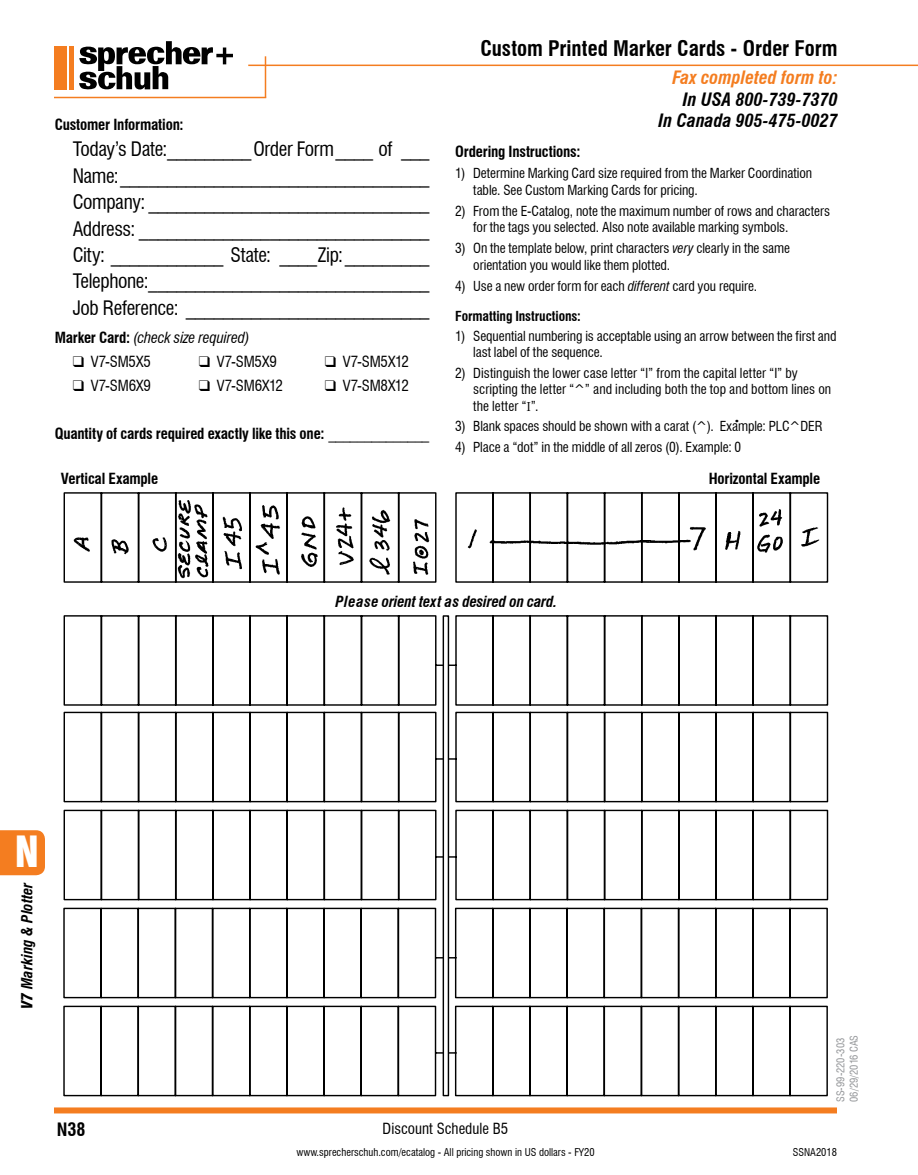
<style>
.page{position:relative;width:918px;height:1175px;background:#fff}
.page>*{position:absolute;margin:0;border:0;box-sizing:border-box;transform-origin:0 0}
.t1{font:900 condensed 42px "Swiss 721 BT";color:#fff}
.t2{font:700 condensed 21px "Swiss 721 BT";color:#000}
.t3{font:condensed 19.5px/26.4px "Swiss 721 BT";letter-spacing:-.02em;color:#000;text-align:justify}
.t4{font:italic 700 condensed 18px/21.6px "Swiss 721 BT";color:#000;text-align:right}
.t5{font:italic 700 condensed 18px "Swiss 721 BT";color:#f47d20}
.t6{font:700 condensed 18px "Swiss 721 BT";color:#000}
.t7{font:italic 700 18px "Times New Roman";color:#000}
.t8{font:700 condensed 15px "Swiss 721 BT";letter-spacing:-.015em;color:#000}
.t9{font:condensed 15px "Swiss 721 BT";color:#000}
.t10{font:italic 700 condensed 15px "Swiss 721 BT";letter-spacing:-.01em;color:#000}
.t11{font:italic condensed 15px "Swiss 721 BT";letter-spacing:-.01em;color:#000}
.t12{font:condensed 13.5px/16.5px "Swiss 721 BT";letter-spacing:-.005em;color:#000}
.t13{font:condensed 10.5px "Swiss 721 BT";color:#000}
.t14{font:condensed 10.5px/13.5px "Swiss 721 BT";letter-spacing:.005em;color:#939598}
.s1{font-style:italic}
.s2{font-weight:700}
.s3{font-family:"Adobe Garamond Pro";font-stretch:normal}
.s4{font-weight:700;font-style:normal}
.s5{font-weight:400}
.s6{font-weight:900}
</style>
<div class="page">
<div style="left:0;top:830px;width:45px;height:45px;background:#f47d20"></div>
<div style="left:54px;top:1107px;width:783px;height:6px;background:#f47d20"></div>
<hr style="left:248px;top:65px;width:670px;height:1px;background:#f47d20">
<hr style="left:265px;top:56px;width:1px;height:41px;background:#f47d20">
<hr style="left:54px;top:97px;width:212px;height:1px;background:#f47d20">
<svg style="left:79px;top:41px;width:154px;height:49px"></svg>
<div style="left:54px;top:46px;width:13px;height:44px;background:#f47d20"></div>
<hr style="left:69px;top:46px;width:4px;height:44px;background:#f47d20">
<svg style="left:63px;top:492px;width:765px;height:605px"></svg>
<div style="left:443px;top:616px;width:5px;height:479px;background:#fff"></div>
<div style="left:443px;top:615px;width:6px;height:481px;border:1px solid #000"></div>
<img style="left:74px;top:494px;width:745px;height:91px">
<h2 class="t2" style="left:481px;top:36px;width:359px">Custom Printed Marker Cards - Order Form</h2>
<h3 class="t5" style="left:673px;top:67px;width:167px">Fax completed form to:</h3>
<h3 class="t4" style="left:658px;top:88px;width:181px">In USA 800-739-7370<br>In Canada 905-475-0027</h3>
<p class="t8" style="left:455px;top:142px;width:127px">Ordering Instructions:</p>
<p class="t12" style="left:473px;top:165px;width:340px;text-indent:-18px">1) Determine Marking Card size required from the Marker Coordination table. See Custom Marking Cards for pricing.</p>
<p class="t12" style="left:473px;top:202px;width:358px;text-indent:-18px">2) From the E-Catalog, note the maximum number of rows and characters for the tags you selected. Also note available marking symbols.</p>
<p class="t12" style="left:473px;top:240px;width:318px;text-indent:-18px">3) On the template below, print characters <span class="s1">very</span> clearly in the same orientation you would like them plotted.</p>
<p class="t12" style="left:455px;top:272px;width:303px;line-height:29.2px">4) Use a new order form for each <span class="s1">different</span> card you require.<br><span class="s2">Formatting Instructions:</span></p>
<p class="t12" style="left:473px;top:328px;width:365px;text-indent:-18px">1) Sequential numbering is acceptable using an arrow between the first and last label of the sequence.</p>
<p class="t12" style="left:473px;top:365px;width:360px;text-indent:-18px">2) Distinguish the lower case letter “l” from the capital letter “I” by scripting the letter “^” and including both the top and bottom lines on the letter “<span class="s3">I</span>”.</p>
<p class="t12" style="left:455px;top:418px;width:369px">3) Blank spaces should be shown with a carat (^). Example: PLC^DER</p>
<p class="t12" style="left:455px;top:439px;width:288px">4) Place a “dot” in the middle of all zeros (0). Example: 0</p>
<p class="t8" style="left:55px;top:115px;width:130px">Customer Information:</p>
<p class="t3" style="left:73px;top:136px;width:358px">Today’s Date:_________Order Form____ of ___ Name:_________________________________ Company: ______________________________ Address: _______________________________ City: ____________ State: ____Zip:_________ Telephone:______________________________ Job Reference: __________________________</p>
<p class="t11" style="left:55px;top:329px;width:196px"><span class="s4">Marker Card:</span> (check size required)</p>
<p class="t9" style="left:73px;top:353px;width:80px">❑ V7-SM5X5</p>
<p class="t9" style="left:199px;top:353px;width:80px">❑ V7-SM5X9</p>
<p class="t9" style="left:325px;top:353px;width:86px">❑ V7-SM5X12</p>
<p class="t9" style="left:73px;top:377px;width:80px">❑ V7-SM6X9</p>
<p class="t9" style="left:199px;top:377px;width:86px">❑ V7-SM6X12</p>
<p class="t9" style="left:325px;top:377px;width:86px">❑ V7-SM8X12</p>
<p class="t8" style="left:55px;top:425px;width:376px">Quantity of cards required exactly like this one: <span class="s5">______________</span></p>
<p class="t8" style="left:61px;top:469px;width:99px">Vertical Example</p>
<p class="t8" style="left:709px;top:469px;width:113px">Horizontal Example</p>
<h3 class="t7" style="left:736px;top:403px;width:6px">.</h3>
<p class="t10" style="left:335px;top:592px;width:223px">Please orient text as desired on card.</p>
<h1 class="t1" style="left:14px;top:826px;width:26px">N</h1>
<p class="t10" style="left:18px;top:1009px;width:129px;rotate:-90deg"><span class="s6">V7</span> Marking &amp; Plotter</p>
<h3 class="t6" style="left:57px;top:1118px;width:30px">N38</h3>
<p class="t14" style="left:834px;top:1102px;width:69px;rotate:-90deg">SS-99-220-303<br>06/29/2016 CAS</p>
<p class="t9" style="left:383px;top:1119px;width:127px">Discount Schedule B5</p>
<p class="t13" style="left:296px;top:1146px;width:300px">www.sprecherschuh.com/ecatalog - All pricing shown in US dollars - FY20</p>
<p class="t13" style="left:273px;top:1146px;width:347px">visit www.sprecherschuh.com/ecatalog for pricing and the most up to date information</p>
<p class="t13" style="left:793px;top:1146px;width:46px">SSNA2018</p>
</div>
